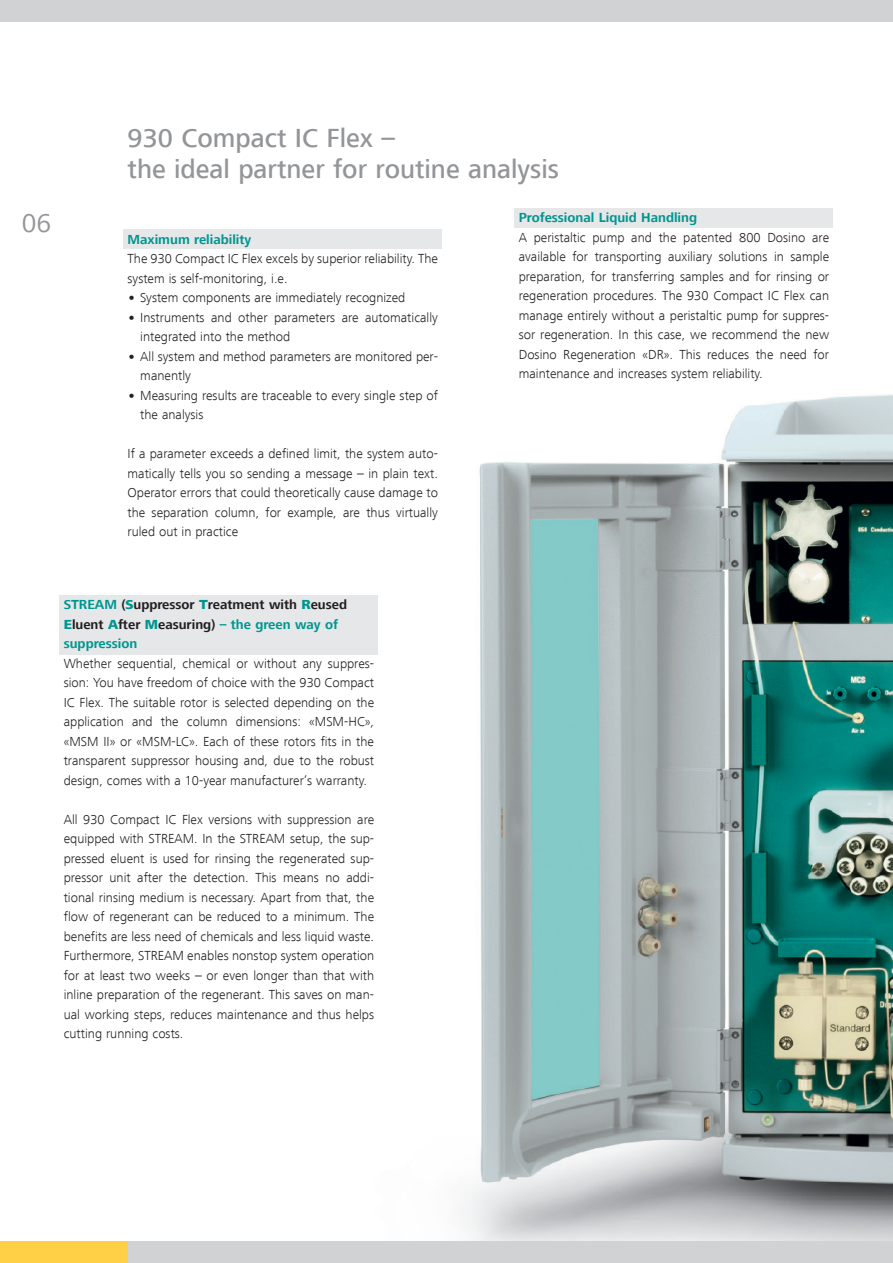
<style>
.page{position:relative;width:893px;height:1263px;background:#fff}
.page>*{position:absolute;margin:0;border:0;box-sizing:border-box;transform-origin:0 0}
.t1{font:500 27px/30.8px "Frutiger Next LT";color:#939598}
.t2{font:27px "Frutiger Next LT";color:#939598}
.t3{font:300 13.5px/19.5px "Frutiger Next LT";color:#231f20}
.t4{font:700 13.5px/19.5px "Frutiger Next LT";color:#231f20}
.t5{font:700 13.5px "Frutiger Next LT";color:#00968f}
.s1{font-weight:800}
.s2{color:#00968f}
.s3{font-weight:800;color:#00968f}
</style>
<div class="page">
<img style="left:374px;top:395px;width:519px;height:847px">
<div style="left:123px;top:230px;width:319px;height:19px;background:#e6e7e9"></div>
<div style="left:514px;top:208px;width:319px;height:20px;background:#e6e7e9"></div>
<div style="left:60px;top:595px;width:318px;height:59px;background:#e6e7e9"></div>
<div style="left:0;top:1242px;width:893px;height:21px;background:#d1d2d4"></div>
<div style="left:0;top:0;width:893px;height:21px;background:#d1d2d4"></div>
<div style="left:0;top:1242px;width:128px;height:21px;background:#ffcf45"></div>
<h1 class="t2" style="left:22px;top:208px;width:31px">06</h1>
<h1 class="t1" style="left:128px;top:123px;width:433px">930 Compact IC Flex –<br>the ideal partner for routine analysis</h1>
<p class="t5" style="left:128px;top:232px;width:125px">Maximum reliability</p>
<p class="t3" style="left:128px;top:249px;width:312px">The 930 Compact IC Flex excels by superior reliability. The system is self-monitoring, i.e.</p>
<p class="t3" style="left:128px;top:288px;width:279px"><span class="s1">•</span> System components are immediately recognized</p>
<p class="t3" style="left:140px;top:307px;width:299px;text-indent:-13px"><span class="s1">•</span> Instruments and other parameters are automatically integrated into the method</p>
<p class="t3" style="left:140px;top:346px;width:299px;text-indent:-13px"><span class="s1">•</span> All system and method parameters are monitored per&shy;manently</p>
<p class="t3" style="left:140px;top:385px;width:299px;text-indent:-13px"><span class="s1">•</span> Measuring results are traceable to every single step of the analysis</p>
<p class="t3" style="left:128px;top:444px;width:312px;text-align:justify">If a parameter exceeds a defined limit, the system auto&shy;matically tells you so sending a message – in plain text.<br>Operator errors that could theoretically cause damage to the separation column, for example, are thus virtually ruled out in practice</p>
<p class="t5" style="left:519px;top:210px;width:180px">Professional Liquid Handling</p>
<p class="t3" style="left:519px;top:228px;width:312px;text-align:justify">A peristaltic pump and the patented 800 Dosino are available for transporting auxiliary solutions in sample preparation, for transferring samples and for rinsing or regeneration procedures. The 930 Compact IC Flex can manage entirely without a peristaltic pump for suppres&shy;sor regeneration. In this case, we recommend the new Dosino Regeneration «DR». This reduces the need for maintenance and increases system reliability.</p>
<p class="t4" style="left:64px;top:595px;width:285px"><span class="s2">STREAM</span> (<span class="s3">S</span>uppressor <span class="s3">T</span>reatment with <span class="s3">R</span>eused<br><span class="s3">E</span>luent <span class="s3">A</span>fter <span class="s3">M</span>easuring) <span class="s2">– the green way of suppression</span></p>
<p class="t3" style="left:64px;top:654px;width:312px;text-align:justify">Whether sequential, chemical or without any suppres&shy;sion: You have freedom of choice with the 930 Compact IC Flex. The suitable rotor is selected depending on the application and the column dimensions: «MSM-HC», «MSM II» or «MSM-LC». Each of these rotors fits in the transparent suppressor housing and, due to the robust design, comes with a 10-year manufacturer’s warranty.</p>
<p class="t3" style="left:64px;top:810px;width:312px;text-align:justify">All 930 Compact IC Flex versions with suppression are equipped with STREAM. In the STREAM setup, the sup&shy;pressed eluent is used for rinsing the regenerated sup&shy;pressor unit after the detection. This means no addi&shy;tional rinsing medium is necessary. Apart from that, the flow of regenerant can be reduced to a minimum. The benefits are less need of chemicals and less liquid waste.<br>Furthermore, STREAM enables nonstop system operation for at least two weeks – or even longer than that with inline preparation of the regenerant. This saves on man&shy;ual working steps, reduces maintenance and thus helps cutting running costs.</p>
</div>
